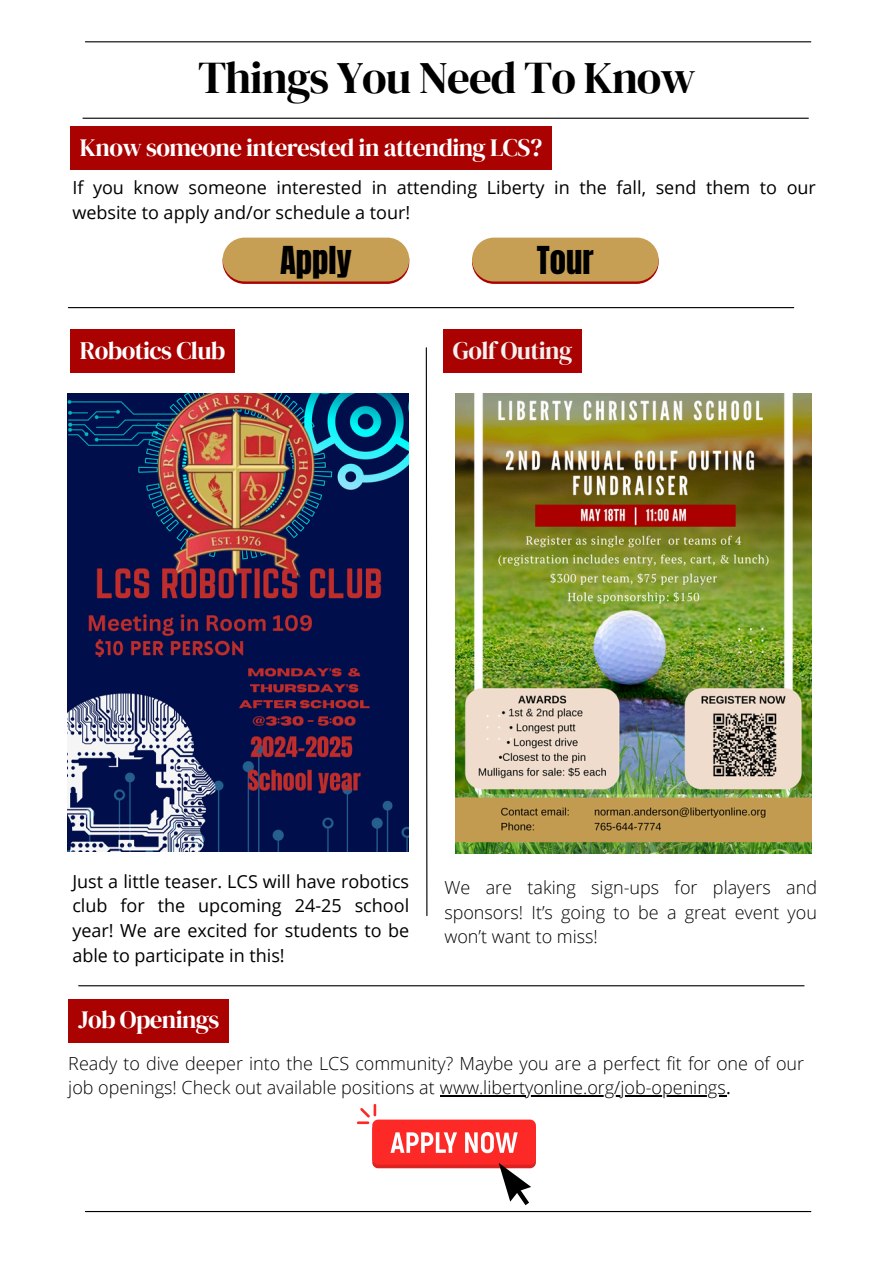
<style>
.page{position:relative;width:894px;height:1264px;background:#fff}
.page>*{position:absolute;margin:0;border:0;box-sizing:border-box;transform-origin:0 0}
.t1{font:45px "DM Serif Display";letter-spacing:-.025em;color:#000}
.t2{font:32.7px "Anton";color:#000}
.t3{font:24.9px "DM Serif Display";letter-spacing:-.025em;color:#fff}
.t4{font:24.9px "DM Serif Display";letter-spacing:-.025em;color:#f1f1ef}
.t5{font:300 18px/24.8px "Open Sans";color:#000}
.t6{font:18px/24.8px "Open Sans";color:#000;text-align:justify}
.s1{font-weight:400}
</style>
<div class="page">
<hr style="left:85px;top:41px;width:725px;height:1px;background:#000">
<hr style="left:85px;top:1210px;width:725px;height:2px;background:#000">
<hr style="left:83px;top:118px;width:725px;height:1px;background:#000">
<hr style="left:68px;top:307px;width:725px;height:1px;background:#000">
<img style="left:68px;top:394px;width:341px;height:457px">
<svg style="left:425px;top:347px;width:3px;height:569px"></svg>
<hr style="left:79px;top:985px;width:724px;height:1px;background:#000">
<svg style="left:372px;top:1123px;width:163px;height:45px"></svg>
<div style="left:372px;top:1119px;width:163px;height:45px;background:#fc2927;border-radius:6px"></div>
<svg style="left:390px;top:1132px;width:67px;height:20px"></svg>
<svg style="left:465px;top:1132px;width:52px;height:21px"></svg>
<svg style="left:498px;top:1163px;width:33px;height:42px"></svg>
<svg style="left:357px;top:1104px;width:19px;height:20px"></svg>
<img style="left:456px;top:393px;width:355px;height:460px">
<svg style="left:222px;top:264px;width:187px;height:20px"></svg>
<div style="left:222px;top:237px;width:187px;height:44px;background:#c69f54;border-radius:22px"></div>
<div style="left:70px;top:329px;width:165px;height:44px;background:#aa0101"></div>
<div style="left:442px;top:329px;width:139px;height:44px;background:#aa0101"></div>
<div style="left:70px;top:126px;width:481px;height:44px;background:#aa0101"></div>
<hr style="left:440px;top:1095px;width:286px;height:1px;background:#000">
<div style="left:68px;top:998px;width:161px;height:44px;background:#aa0101"></div>
<svg style="left:472px;top:264px;width:186px;height:20px"></svg>
<div style="left:472px;top:237px;width:186px;height:44px;background:#c69f54;border-radius:22px"></div>
<p class="t1" style="left:198px;top:46px;width:499px">Things You Need To Know</p>
<h2 class="t3" style="left:80px;top:130px;width:464px">Know someone interested in attending LCS?</h2>
<h3 class="t6" style="left:72px;top:175px;width:744px">If you know someone interested in attending Liberty in the fall, send them to our website to apply and/or schedule a tour!</h3>
<p class="t3" style="left:80px;top:333px;width:147px">Robotics Club</p>
<p class="t2" style="left:280px;top:237px;width:73px">Apply</p>
<p class="t2" style="left:537px;top:237px;width:58px">Tour</p>
<p class="t4" style="left:452px;top:333px;width:121px">Golf Outing</p>
<h2 class="t6" style="left:72px;top:868px;width:338px">Just a little teaser. LCS will have robotics club for the upcoming 24-25 school year! We are excited for students to be able to participate in this!</h2>
<h3 class="t3" style="left:78px;top:1002px;width:143px">Job Openings</h3>
<h3 class="t5" style="left:444px;top:874px;width:374px;text-align:justify">We are taking sign-ups for players and sponsors! It’s going to be a great event you won’t want to miss!</h3>
<p class="t5" style="left:68px;top:1050px;width:737px">Ready to dive deeper into the LCS community? Maybe you are a perfect fit for one of our job openings! Check out available positions at www.libertyonline.org/job-openings<span class="s1">.</span></p>
</div>
